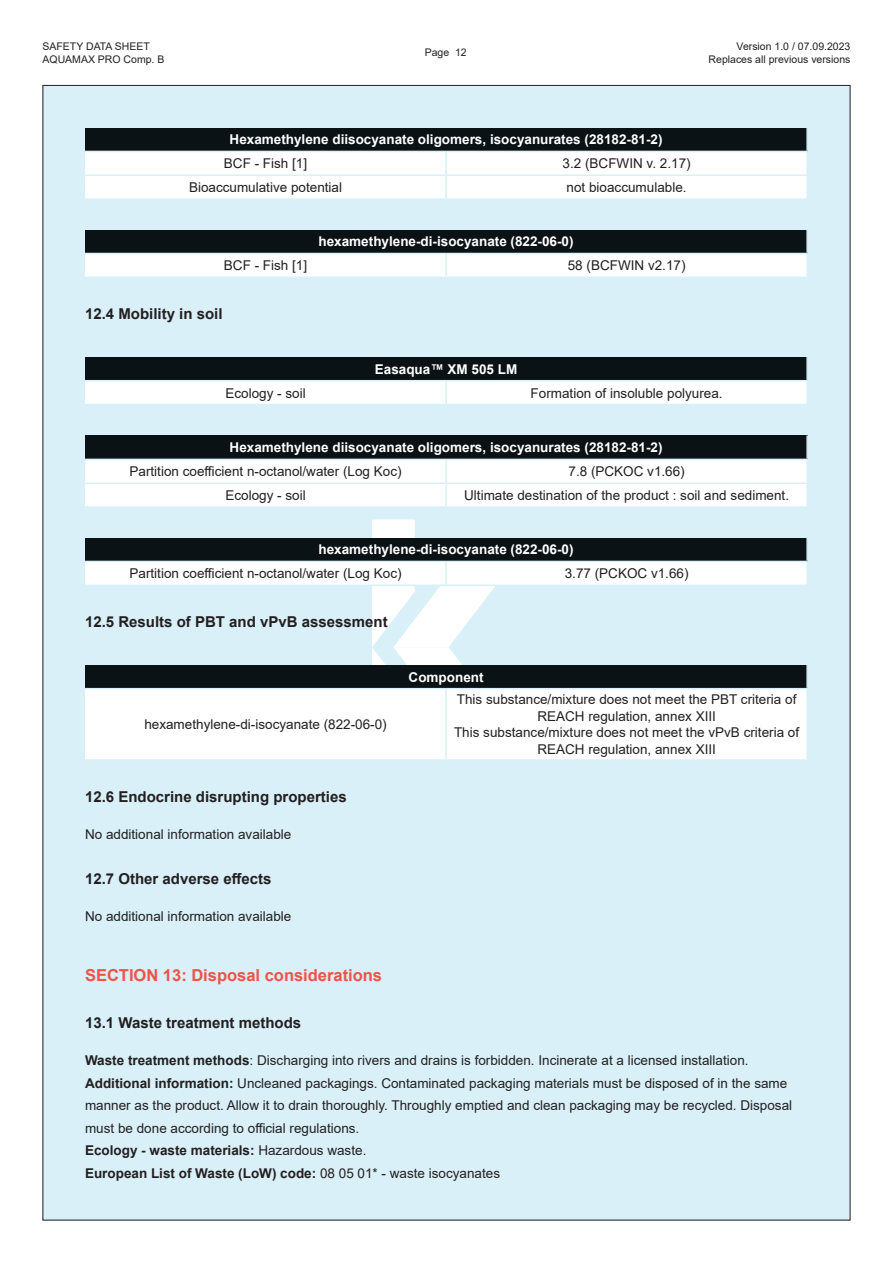
<style>
.page{position:relative;width:893px;height:1263px;background:#fff}
.page>*{position:absolute;margin:0;border:0;box-sizing:border-box;transform-origin:0 0}
.t1{font:700 16.5px "Arial";color:#f05248}
.Titular_H2_Arial_10p{font:700 15px "Arial";color:#231f20}
.Cuerpo_Arial_9pt_Reg{font:13.5px/16.5px "Arial";color:#231f20;text-align:center}
.Cuerpo_Arial_9pt_Bol{font:700 13.5px "Arial";color:#fff}
.Cuerpo_Arial_9pt_Reg-2{font:700 13.5px "Arial";color:#231f20}
.t2{font:10.5px/12.6px "Arial";color:#231f20}
.s1{font-weight:700}
.s2{font-weight:400}
</style>
<div class="page">
<div style="left:43px;top:85px;width:807px;height:1135px;background:#d9f0f8"></div>
<div style="left:85px;top:128px;width:722px;height:23px;background:#0a1216"></div>
<div style="left:85px;top:152px;width:721px;height:46px;background:#fff"></div>
<hr style="left:445px;top:152px;width:2px;height:22px;background:#d9f0f8">
<hr style="left:445px;top:176px;width:2px;height:22px;background:#d9f0f8">
<hr style="left:85px;top:174px;width:361px;height:2px;background:#d9f0f8">
<hr style="left:446px;top:174px;width:362px;height:2px;background:#d9f0f8">
<hr style="left:806px;top:128px;width:2px;height:23px;background:#d9f0f8">
<div style="left:85px;top:435px;width:722px;height:24px;background:#0a1216"></div>
<div style="left:85px;top:460px;width:721px;height:46px;background:#fff"></div>
<hr style="left:445px;top:460px;width:2px;height:22px;background:#d9f0f8">
<hr style="left:445px;top:484px;width:2px;height:22px;background:#d9f0f8">
<hr style="left:85px;top:482px;width:361px;height:2px;background:#d9f0f8">
<hr style="left:446px;top:482px;width:362px;height:2px;background:#d9f0f8">
<hr style="left:806px;top:435px;width:2px;height:24px;background:#d9f0f8">
<div style="left:85px;top:230px;width:722px;height:23px;background:#0a1216"></div>
<svg style="left:85px;top:254px;width:721px;height:23px;background:#fdfefe"></svg>
<hr style="left:445px;top:254px;width:2px;height:23px;background:#d9f0f8">
<hr style="left:806px;top:230px;width:2px;height:23px;background:#d9f0f8">
<div style="left:85px;top:357px;width:722px;height:24px;background:#0a1216"></div>
<div style="left:85px;top:381px;width:721px;height:23px;background:#fff"></div>
<hr style="left:445px;top:381px;width:2px;height:23px;background:#d9f0f8">
<hr style="left:806px;top:357px;width:2px;height:23px;background:#d9f0f8">
<hr style="left:85px;top:380px;width:361px;height:1px;background:#daf1f7">
<hr style="left:446px;top:380px;width:362px;height:1px;background:#daf1f7">
<div style="left:85px;top:743px;width:721px;height:16px;background:#fff"></div>
<hr style="left:445px;top:689px;width:2px;height:70px;background:#d9f0f8">
<svg style="left:85px;top:519px;width:722px;height:224px"></svg>
<hr style="left:445px;top:562px;width:2px;height:22px;background:#d9f0f8">
<hr style="left:806px;top:562px;width:2px;height:22px;background:#d9f0f8">
<hr style="left:85px;top:584px;width:361px;height:2px;background:#d9f0f8">
<hr style="left:446px;top:584px;width:362px;height:2px;background:#d9f0f8">
<hr style="left:806px;top:538px;width:2px;height:23px;background:#d9f0f8">
<hr style="left:85px;top:561px;width:361px;height:1px;background:#daf1f7">
<hr style="left:446px;top:561px;width:362px;height:1px;background:#daf1f7">
<p class="t2" style="left:43px;top:40px;width:123px">SAFETY DATA SHEET<br>AQUAMAX PRO Comp. B</p>
<p class="t2" style="left:709px;top:40px;width:143px;text-align:right">Version 1.0 / 07.09.2023<br>Replaces all previous versions</p>
<p class="t2" style="left:425px;top:46px;width:44px">Page 12</p>
<p class="Cuerpo_Arial_9pt_Bol" style="left:230px;top:130px;width:434px">Hexamethylene diisocyanate oligomers, isocyanurates (28182-81-2)</p>
<p class="Cuerpo_Arial_9pt_Reg" style="left:224px;top:155px;width:85px">BCF - Fish [1]</p>
<p class="Cuerpo_Arial_9pt_Reg" style="left:563px;top:155px;width:130px">3.2 (BCFWIN v. 2.17)</p>
<p class="Cuerpo_Arial_9pt_Reg" style="left:189px;top:179px;width:155px">Bioaccumulative potential</p>
<p class="Cuerpo_Arial_9pt_Reg" style="left:567px;top:179px;width:122px">not bioaccumulable.</p>
<p class="Cuerpo_Arial_9pt_Bol" style="left:319px;top:232px;width:257px">hexamethylene-di-isocyanate (822-06-0)</p>
<p class="Cuerpo_Arial_9pt_Reg" style="left:224px;top:257px;width:85px">BCF - Fish [1]</p>
<p class="Cuerpo_Arial_9pt_Reg" style="left:568px;top:257px;width:119px">58 (BCFWIN v2.17)</p>
<p class="Titular_H2_Arial_10p" style="left:85px;top:303px;width:139px">12.4 Mobility in soil</p>
<p class="Cuerpo_Arial_9pt_Bol" style="left:375px;top:359px;width:144px">Easaqua™ XM 505 LM</p>
<p class="Cuerpo_Arial_9pt_Reg" style="left:225px;top:384px;width:82px">Ecology - soil</p>
<p class="Cuerpo_Arial_9pt_Reg" style="left:531px;top:384px;width:194px">Formation of insoluble polyurea.</p>
<p class="Cuerpo_Arial_9pt_Bol" style="left:230px;top:438px;width:434px">Hexamethylene diisocyanate oligomers, isocyanurates (28182-81-2)</p>
<p class="Cuerpo_Arial_9pt_Reg" style="left:130px;top:463px;width:274px">Partition coefficient n-octanol/water (Log Koc)</p>
<p class="Cuerpo_Arial_9pt_Reg" style="left:568px;top:463px;width:118px">7.8 (PCKOC v1.66)</p>
<p class="Cuerpo_Arial_9pt_Reg" style="left:225px;top:487px;width:82px">Ecology - soil</p>
<p class="Cuerpo_Arial_9pt_Reg" style="left:464px;top:487px;width:326px">Ultimate destination of the product : soil and sediment.</p>
<p class="Cuerpo_Arial_9pt_Bol" style="left:319px;top:540px;width:257px">hexamethylene-di-isocyanate (822-06-0)</p>
<p class="Cuerpo_Arial_9pt_Reg" style="left:130px;top:565px;width:274px">Partition coefficient n-octanol/water (Log Koc)</p>
<p class="Cuerpo_Arial_9pt_Reg" style="left:565px;top:565px;width:125px">3.77 (PCKOC v1.66)</p>
<p class="Titular_H2_Arial_10p" style="left:85px;top:611px;width:304px">12.5 Results of PBT and vPvB assessment</p>
<p class="Cuerpo_Arial_9pt_Reg" style="left:144px;top:716px;width:244px">hexamethylene-di-isocyanate (822-06-0)</p>
<p class="Titular_H2_Arial_10p" style="left:85px;top:786px;width:263px">12.6 Endocrine disrupting properties</p>
<p class="Cuerpo_Arial_9pt_Reg" style="left:85px;top:826px;width:208px">No additional information available</p>
<p class="Titular_H2_Arial_10p" style="left:85px;top:869px;width:188px">12.7 Other adverse effects</p>
<p class="Cuerpo_Arial_9pt_Reg" style="left:85px;top:908px;width:208px">No additional information available</p>
<p class="Cuerpo_Arial_9pt_Bol" style="left:409px;top:667px;width:76px">Component</p>
<p class="Cuerpo_Arial_9pt_Reg" style="left:457px;top:691px;width:341px">This substance/mixture does not meet the PBT criteria of<br>REACH regulation, annex XIII</p>
<p class="Cuerpo_Arial_9pt_Reg" style="left:454px;top:724px;width:347px">This substance/mixture does not meet the vPvB criteria of<br>REACH regulation, annex XIII</p>
<p class="t1" style="left:85px;top:963px;width:299px">SECTION 13: Disposal considerations</p>
<p class="Titular_H2_Arial_10p" style="left:85px;top:1012px;width:218px">13.1 Waste treatment methods</p>
<p class="Cuerpo_Arial_9pt_Reg" style="left:85px;top:1052px;width:665px"><span class="s1">Waste treatment methods</span>: Discharging into rivers and drains is forbidden. Incinerate at a licensed installation.</p>
<p class="Cuerpo_Arial_9pt_Reg" style="left:85px;top:1071px;width:709px;line-height:22.5px;text-align:left"><span class="s1">Additional information:</span> Uncleaned packagings. Contaminated packaging materials must be disposed of in the same manner as the product. Allow it to drain thoroughly. Throughly emptied and clean packaging may be recycled. Disposal must be done according to official regulations.</p>
<p class="Cuerpo_Arial_9pt_Reg-2" style="left:85px;top:1141px;width:283px">Ecology - waste materials: <span class="s2">Hazardous waste.</span></p>
<p class="Cuerpo_Arial_9pt_Reg-2" style="left:85px;top:1163px;width:417px">European List of Waste (LoW) code: <span class="s2">08 05 01* - waste isocyanates</span></p>
</div>
